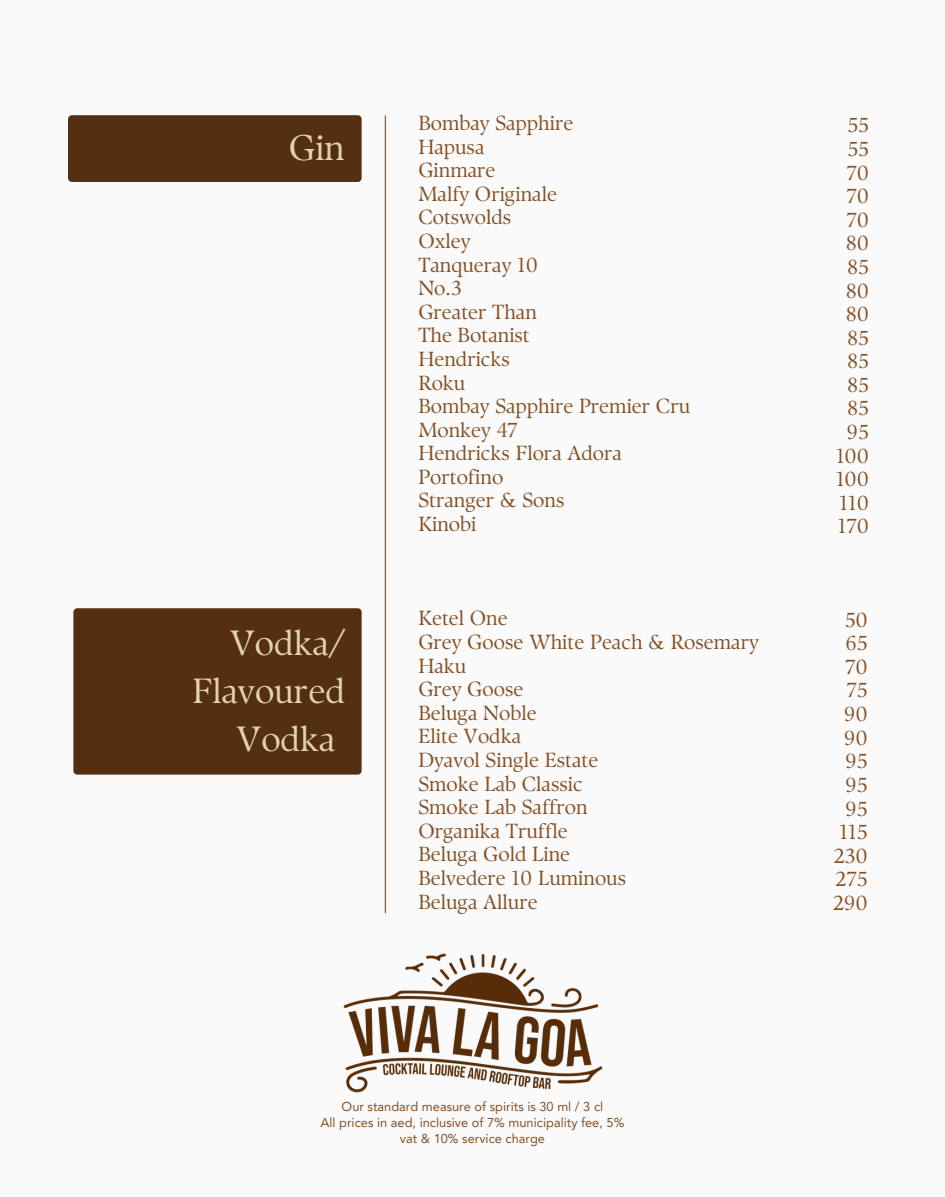
<style>
.page{position:relative;width:945px;height:1197px;background:#fafafa}
.page>*{position:absolute;margin:0;border:0;box-sizing:border-box;transform-origin:0 0}
.t1{font:35.7px "TY Serif D";color:#e2d2b1}
.t2{font:35px/47.8px "TY Serif D";color:#e2d2b1;text-align:right}
.t3{font:20.47px/23.6px "TY Serif D";color:#865024}
.t4{font:12.78px/16.1px "Avenir LT Pro";color:#865024;text-align:center}
</style>
<div class="page">
<hr style="left:385px;top:116px;width:1px;height:797px;background:#88634c">
<div style="left:68px;top:115px;width:294px;height:67px;background:#542f11;border-radius:4px"></div>
<img style="left:343px;top:953px;width:260px;height:140px">
<div style="left:73px;top:608px;width:289px;height:167px;background:#542f11;border-radius:4px"></div>
<h2 class="t1" style="left:289px;top:127px;width:57px">Gin</h2>
<p class="t2" style="left:192px;top:619px;width:154px">Vodka/<br>Flavoured<br>Vodka</p>
<h2 class="t3" style="left:418px;top:111px;width:273px">Bombay Sapphire<br>Hapusa<br>Ginmare<br>Malfy Originale<br>Cotswolds<br>Oxley<br>Tanqueray 10<br>No.3<br>Greater Than<br>The Botanist<br>Hendricks<br>Roku<br>Bombay Sapphire Premier Cru<br>Monkey 47<br>Hendricks Flora Adora<br>Portofino<br>Stranger &amp; Sons<br>Kinobi</h2>
<h2 class="t3" style="left:418px;top:607px;width:342px">Ketel One<br>Grey Goose White Peach &amp; Rosemary<br>Haku<br>Grey Goose<br>Beluga Noble<br>Elite Vodka<br>Dyavol Single Estate<br>Smoke Lab Classic<br>Smoke Lab Saffron<br>Organika Truffle<br>Beluga Gold Line<br>Belvedere 10 Luminous<br>Beluga Allure</h2>
<p class="t3" style="left:836px;top:113px;width:35px;text-align:center">55<br>55<br>70<br>70<br>70<br>80<br>85<br>80<br>80<br>85<br>85<br>85<br>85<br>95<br>100<br>100<br>110<br>170</p>
<p class="t3" style="left:833px;top:608px;width:36px;text-align:right">50<br>65<br>70<br>75<br>90<br>90<br>95<br>95<br>95<br>115<br>230<br>275<br>290</p>
<h1 class="t4" style="left:342px;top:1100px;width:263px">Our standard measure of spirits is 30 ml / 3 cl</h1>
<h2 class="t4" style="left:320px;top:1116px;width:305px">All prices in aed, inclusive of 7% municipality fee, 5% vat &amp; 10% service charge</h2>
</div>
